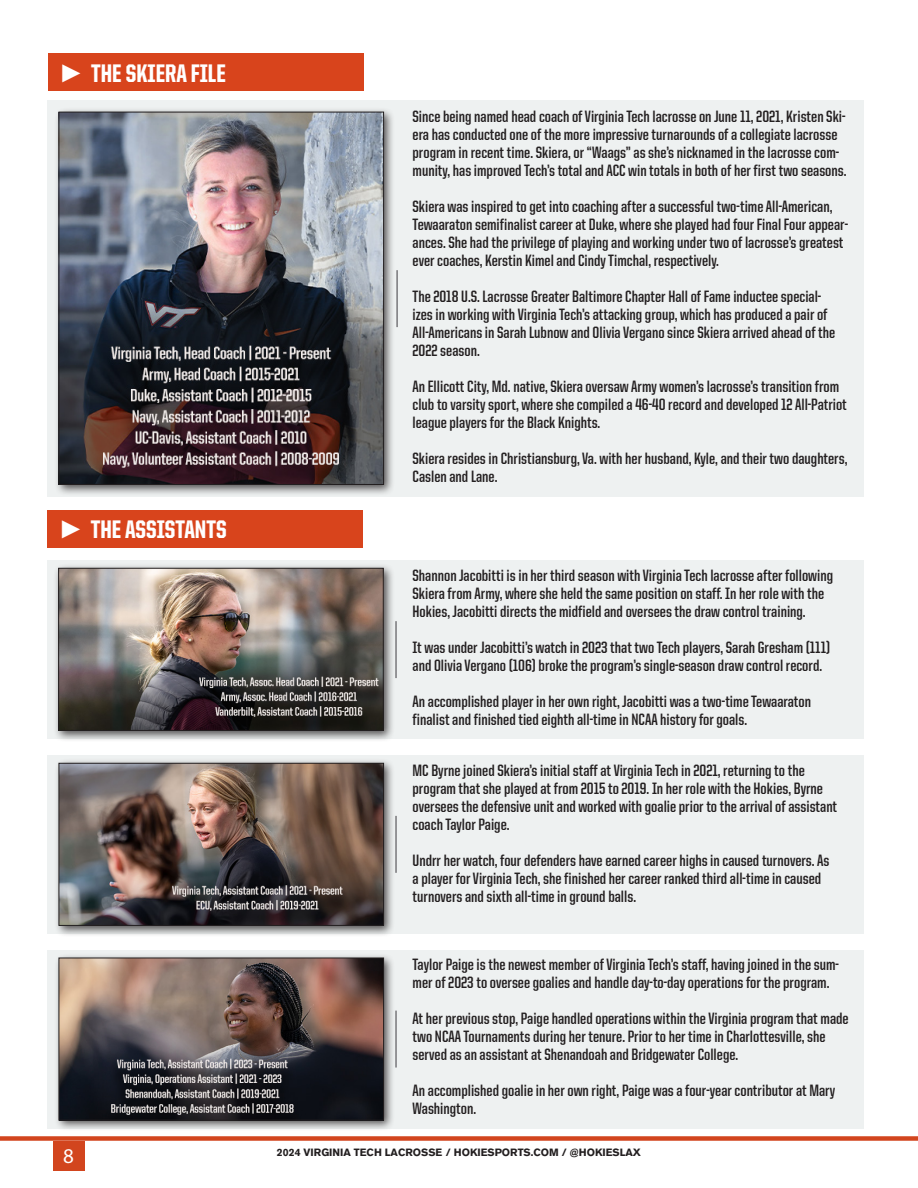
<style>
.page{position:relative;width:918px;height:1188px;background:#fff}
.page>*{position:absolute;margin:0;border:0;box-sizing:border-box;transform-origin:0 0}
.t1{font:800 25.5px "United Sans Cond";color:#fff}
.t2{font:21px "Myriad Pro";color:#fff}
.t3{font:700 16.5px/18px "United Sans Cond";color:#231f20}
.t4{font:700 10.5px "Akzidenz Grotesk BQ";color:#231f20}
.s1{font-family:"Arial";font-weight:700}
</style>
<div class="page">
<div style="left:53px;top:1141px;width:31px;height:29px;background:#d2451e"></div>
<div style="left:0;top:1136px;width:918px;height:5px;background:#d2451e"></div>
<div style="left:48px;top:100px;width:816px;height:397px;background:#eef1f1"></div>
<div style="left:48px;top:54px;width:315px;height:37px;background:#d8441c"></div>
<div style="left:54px;top:107px;width:341px;height:389px;background:#231f20;opacity:.75"></div>
<img style="left:61px;top:114px;width:321px;height:369px">
<div style="left:59px;top:112px;width:325px;height:373px;border:1px solid #231f20"></div>
<hr style="left:396px;top:270px;width:2px;height:57px;background:#77777a">
<div style="left:48px;top:561px;width:816px;height:178px;background:#eef1f1"></div>
<div style="left:48px;top:755px;width:816px;height:178px;background:#eef1f1"></div>
<div style="left:48px;top:950px;width:816px;height:178px;background:#eef1f1"></div>
<div style="left:48px;top:510px;width:315px;height:37px;background:#d8441c"></div>
<div style="left:53px;top:563px;width:342px;height:179px;background:#231f20;opacity:.75"></div>
<img style="left:60px;top:570px;width:321px;height:159px">
<div style="left:58px;top:568px;width:325px;height:163px;border:1px solid #231f20"></div>
<hr style="left:395px;top:621px;width:2px;height:57px;background:#77777a">
<div style="left:54px;top:758px;width:341px;height:179px;background:#231f20;opacity:.75"></div>
<img style="left:61px;top:765px;width:321px;height:159px">
<div style="left:59px;top:763px;width:325px;height:163px;border:1px solid #231f20"></div>
<div style="left:54px;top:953px;width:341px;height:179px;background:#231f20;opacity:.75"></div>
<img style="left:61px;top:960px;width:321px;height:158px">
<div style="left:59px;top:958px;width:325px;height:162px;border:1px solid #231f20"></div>
<hr style="left:395px;top:816px;width:2px;height:57px;background:#77777a">
<hr style="left:395px;top:1011px;width:2px;height:57px;background:#77777a">
<p class="t1" style="left:59px;top:59px;width:168px"><span class="s1">►</span> THE SKIERA FILE</p>
<p class="t1" style="left:58px;top:516px;width:170px"><span class="s1">►</span> THE ASSISTANTS</p>
<p class="t2" style="left:63px;top:1143px;width:12px">8</p>
<p class="t3" style="left:413px;top:107px;width:436px">Since being named head coach of Virginia Tech lacrosse on June 11, 2021, Kristen Ski&shy;era has conducted one of the more impressive turnarounds of a collegiate lacrosse program in recent time. Skiera, or “Waags” as she’s nicknamed in the lacrosse com&shy;munity, has improved Tech’s total and ACC win totals in both of her first two seasons.</p>
<p class="t3" style="left:413px;top:197px;width:437px">Skiera was inspired to get into coaching after a successful two-time All-American, Tewaaraton semifinalist career at Duke, where she played had four Final Four appear&shy;ances. She had the privilege of playing and working under two of lacrosse’s greatest ever coaches, Kerstin Kimel and Cindy Timchal, respectively.</p>
<p class="t3" style="left:413px;top:287px;width:424px">The 2018 U.S. Lacrosse Greater Baltimore Chapter Hall of Fame inductee special&shy;izes in working with Virginia Tech’s attacking group, which has produced a pair of All-Americans in Sarah Lubnow and Olivia Vergano since Skiera arrived ahead of the 2022 season.</p>
<p class="t3" style="left:413px;top:377px;width:436px">An Ellicott City, Md. native, Skiera oversaw Army women’s lacrosse’s transition from club to varsity sport, where she compiled a 46-40 record and developed 12 All-Patriot league players for the Black Knights.</p>
<p class="t3" style="left:413px;top:449px;width:436px">Skiera resides in Christiansburg, Va. with her husband, Kyle, and their two daughters,<br>Caslen and Lane.</p>
<p class="t3" style="left:413px;top:566px;width:422px">Shannon Jacobitti is in her third season with Virginia Tech lacrosse after following<br>Skiera from Army, where she held the same position on staff. In her role with the<br>Hokies, Jacobitti directs the midfield and oversees the draw control training.</p>
<p class="t3" style="left:413px;top:638px;width:419px">It was under Jacobitti’s watch in 2023 that two Tech players, Sarah Gresham (111) and Olivia Vergano (106) broke the program’s single-season draw control record.</p>
<p class="t3" style="left:413px;top:692px;width:400px">An accomplished player in her own right, Jacobitti was a two-time Tewaaraton finalist and finished tied eighth all-time in NCAA history for goals.</p>
<p class="t3" style="left:413px;top:761px;width:426px">MC Byrne joined Skiera’s initial staff at Virginia Tech in 2021, returning to the program that she played at from 2015 to 2019. In her role with the Hokies, Byrne oversees the defensive unit and worked with goalie prior to the arrival of assistant coach Taylor Paige.</p>
<p class="t3" style="left:413px;top:851px;width:418px">Undrr her watch, four defenders have earned career highs in caused turnovers. As a player for Virginia Tech, she finished her career ranked third all-time in caused turnovers and sixth all-time in ground balls.</p>
<p class="t3" style="left:413px;top:956px;width:428px">Taylor Paige is the newest member of Virginia Tech’s staff, having joined in the sum&shy;mer of 2023 to oversee goalies and handle day-to-day operations for the program.</p>
<p class="t3" style="left:413px;top:1010px;width:438px">At her previous stop, Paige handled operations within the Virginia program that made two NCAA Tournaments during her tenure. Prior to her time in Charlottesville, she served as an assistant at Shenandoah and Bridgewater College.</p>
<p class="t3" style="left:413px;top:1082px;width:424px">An accomplished goalie in her own right, Paige was a four-year contributor at Mary<br>Washington.</p>
<p class="t4" style="left:277px;top:1146px;width:366px">2024 VIRGINIA TECH LACROSSE / HOKIESPORTS.COM / @HOKIESLAX</p>
</div>
